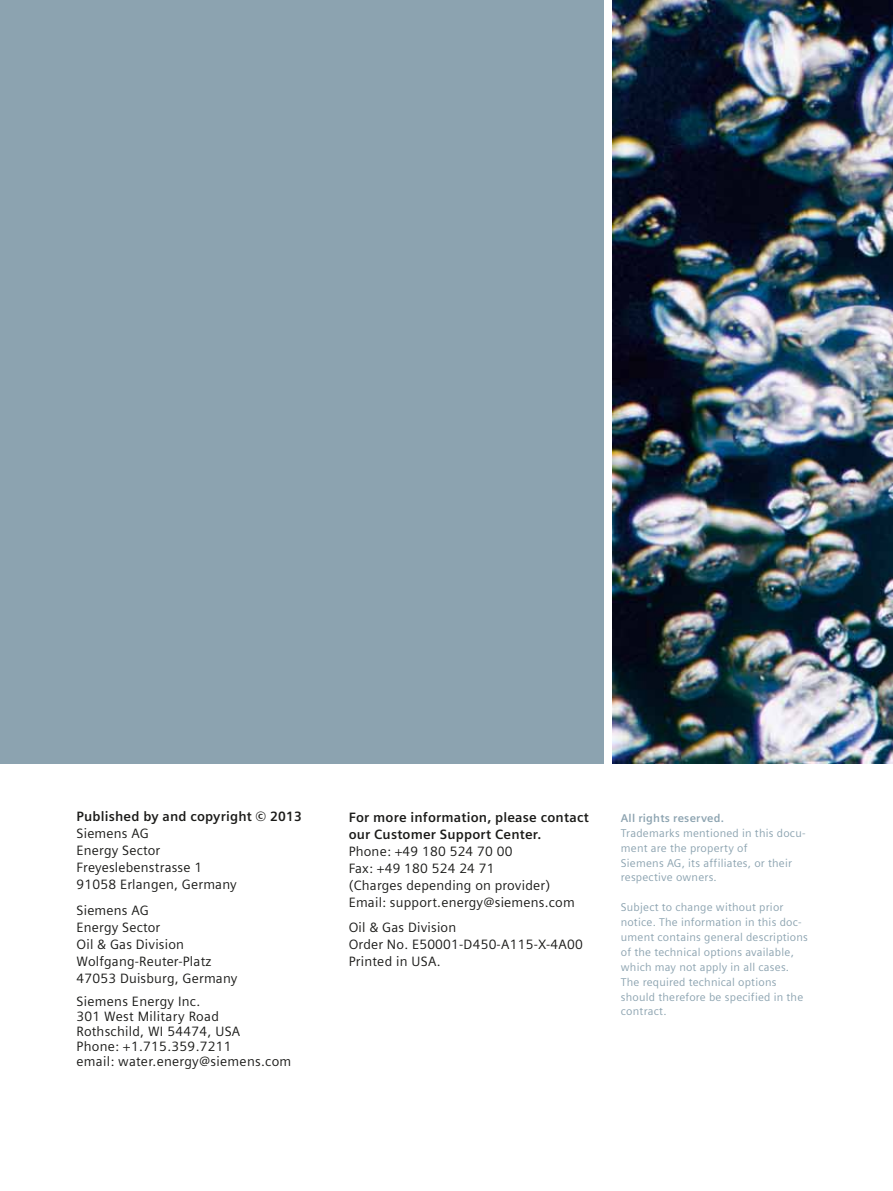
<style>
.page{position:relative;width:893px;height:1191px;background:#fff}
.page>*{position:absolute;margin:0;border:0;box-sizing:border-box;transform-origin:0 0}
.t1{font:13.5px/17px "Siemens Sans";letter-spacing:.015em;color:#1b1b19}
.t2{font:700 13.5px/17px "Siemens Sans";letter-spacing:.015em;color:#1b1b19}
.t3{font:11.25px/14.9px "Siemens Sans";letter-spacing:.02em;color:#8ca3b0}
.t4{font:700 11.25px "Siemens Sans";letter-spacing:.02em;color:#8ca3b0}
</style>
<div class="page">
<img style="left:612px;top:0;width:281px;height:763px">
<div style="left:0;top:0;width:604px;height:763px;background:#8ca3b0"></div>
<p class="t2" style="left:77px;top:808px;width:227px">Published by and copyright © 2013</p>
<p class="t1" style="left:77px;top:825px;width:162px">Siemens AG<br>Energy Sector<br>Freyeslebenstrasse 1<br>91058 Erlangen, Germany</p>
<p class="t1" style="left:77px;top:901px;width:162px">Siemens AG<br>Energy Sector<br>Oil &amp; Gas Division<br>Wolfgang-Reuter-Platz<br>47053 Duisburg, Germany</p>
<p class="t1" style="left:77px;top:994px;width:216px;line-height:14.9px">Siemens Energy Inc.<br>301 West Military Road<br>Rothschild, WI 54474, USA<br>Phone: +1.715.359.7211<br>email: water.energy@siemens.com</p>
<p class="t2" style="left:349px;top:808px;width:242px">For more information, please contact our Customer Support Center.</p>
<p class="t1" style="left:349px;top:842px;width:228px">Phone: +49 180 524 70 00<br>Fax: +49 180 524 24 71<br>(Charges depending on provider)<br>Email: support.energy@siemens.com</p>
<p class="t1" style="left:349px;top:919px;width:236px">Oil &amp; Gas Division<br>Order No. E50001-D450-A115-X-4A00<br>Printed in USA.</p>
<p class="t4" style="left:621px;top:811px;width:105px">All rights reserved.</p>
<p class="t3" style="left:621px;top:825px;width:186px">Trademarks mentioned in this docu&shy;ment are the property of<br>Siemens AG, its affiliates, or their respective owners.</p>
<p class="t3" style="left:621px;top:900px;width:189px">Subject to change without prior notice. The information in this doc&shy;ument contains general descriptions of the technical options available, which may not apply in all cases.<br>The required technical options should therefore be specified in the contract.</p>
</div>
